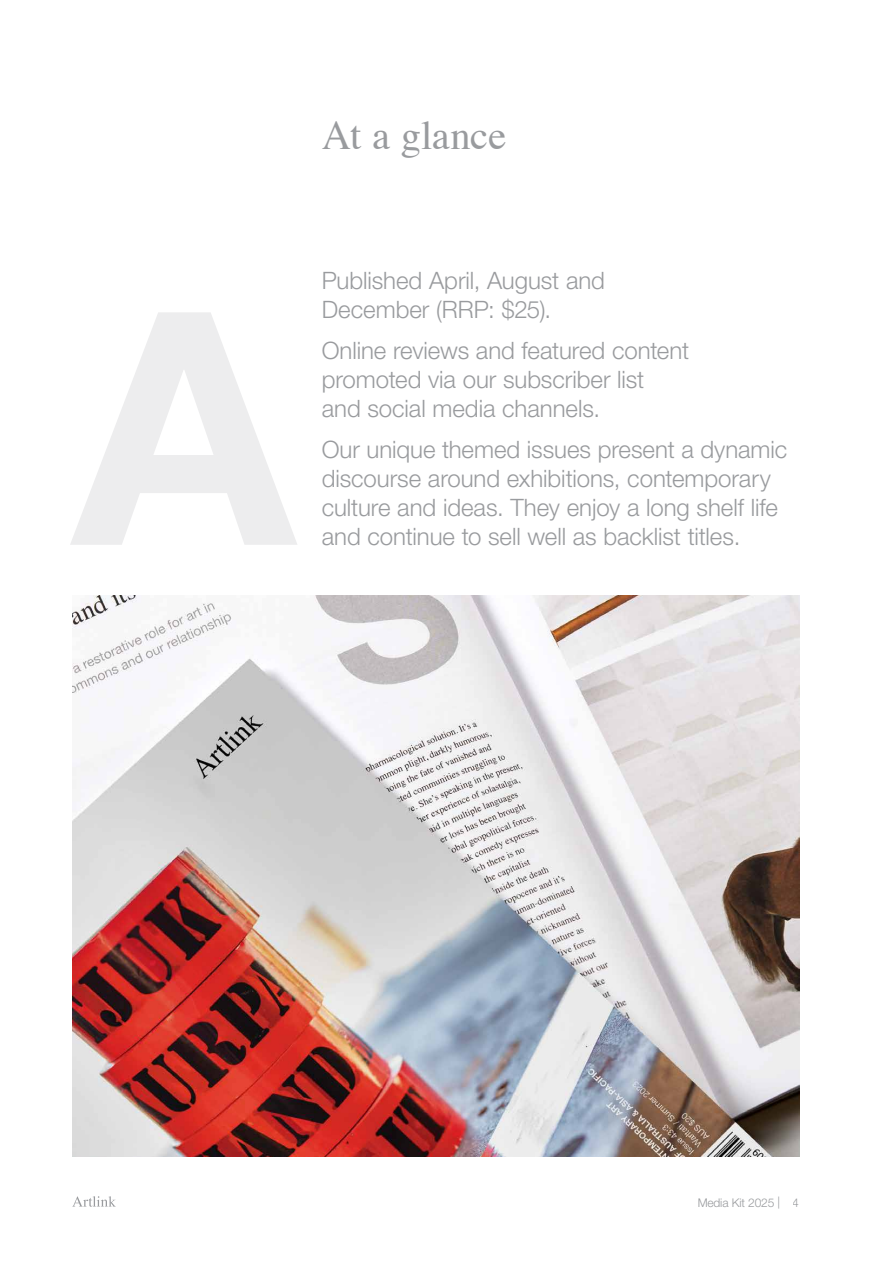
<style>
.page{position:relative;width:893px;height:1263px;background:#fff}
.page>*{position:absolute;margin:0;border:0;box-sizing:border-box;transform-origin:0 0}
.t1{font:40.5px "Times";letter-spacing:-.005em;color:#999b9e}
.t2{font:300 24px/28.8px "Helvetica Neue LT Pro";letter-spacing:-.005em;color:#999b9e}
.t3{font:300 12px "Helvetica Neue LT Pro";letter-spacing:-.01em;color:#999b9e}
</style>
<div class="page">
<svg style="left:72px;top:1196px;width:44px;height:11px"></svg>
<img style="left:72px;top:596px;width:727px;height:561px">
<h1 class="t1" style="left:322px;top:98px;width:186px">At a glance</h1>
<p class="t2" style="left:322px;top:265px;width:285px">Published April, August and<br>December (RRP: $25).</p>
<p class="t2" style="left:322px;top:336px;width:369px">Online reviews and featured content promoted via our subscriber list and social media channels.</p>
<p class="t2" style="left:322px;top:435px;width:467px">Our unique themed issues present a dynamic discourse around exhibitions, contemporary culture and ideas. They enjoy a long shelf life and continue to sell well as backlist titles.</p>
<p class="t3" style="left:697px;top:1195px;width:103px">Media Kit 2025 | 4</p>
</div>
